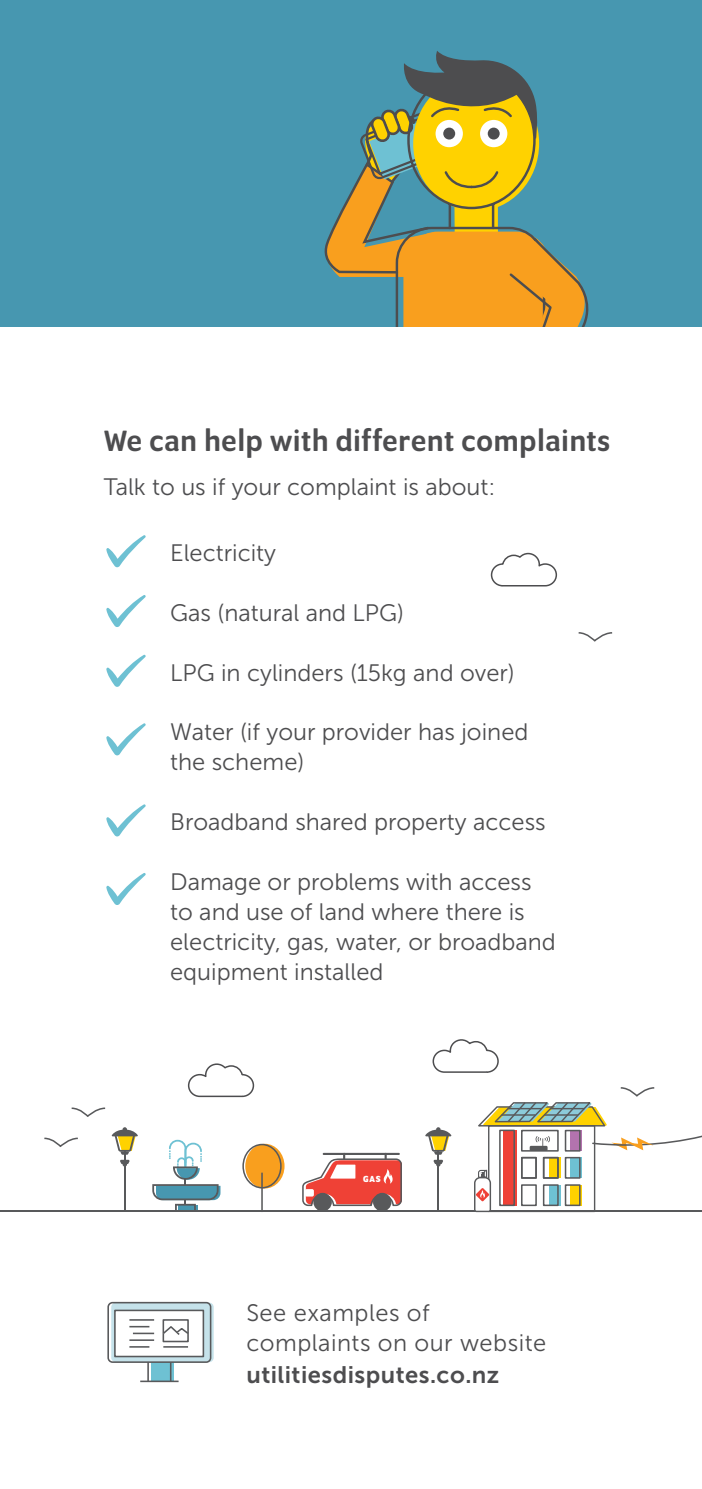
<style>
.page{position:relative;width:702px;height:1489px;background:#fff}
.page>*{position:absolute;margin:0;border:0;box-sizing:border-box;transform-origin:0 0}
.UD_DLE_H2{font:500 31.75px "Program OT";letter-spacing:.03em;color:#4d4d4f}
.UD_Body{font:23.75px/30px "Museo Sans 300";color:#4d4d4f}
.UD_DLE_Body{font:23.75px/30.5px "Museo Sans 300";letter-spacing:.02em;color:#4d4d4f}
.t1{font:700 9.5px "Program OT";color:#fff}
.s1{font-family:"Museo Sans 700"}
</style>
<div class="page">
<div style="left:0;top:0;width:702px;height:326px;background:#4797b0"></div>
<svg style="left:324px;top:51px;width:265px;height:275px"></svg>
<svg style="left:106px;top:535px;width:40px;height:33px"></svg>
<svg style="left:106px;top:595px;width:40px;height:32px"></svg>
<svg style="left:106px;top:654px;width:40px;height:33px"></svg>
<svg style="left:106px;top:723px;width:40px;height:33px"></svg>
<svg style="left:106px;top:804px;width:40px;height:33px"></svg>
<svg style="left:106px;top:873px;width:40px;height:32px"></svg>
<svg style="left:578px;top:632px;width:35px;height:10px"></svg>
<svg style="left:490px;top:552px;width:67px;height:35px"></svg>
<svg style="left:71px;top:1107px;width:35px;height:10px"></svg>
<svg style="left:44px;top:1137px;width:34px;height:10px"></svg>
<div style="left:488px;top:1124px;width:107px;height:87px;border:1px solid #58595b"></div>
<hr style="left:124px;top:1150px;width:2px;height:61px;background:#58595b">
<svg style="left:111px;top:1127px;width:27px;height:39px"></svg>
<hr style="left:437px;top:1150px;width:2px;height:61px;background:#58595b">
<svg style="left:425px;top:1127px;width:26px;height:39px"></svg>
<div style="left:570px;top:1130px;width:11px;height:21px;background:#7c637c"></div>
<div style="left:564px;top:1129px;width:16px;height:22px;border:2px solid #58595b"></div>
<div style="left:570px;top:1157px;width:11px;height:21px;background:#6ec1d3"></div>
<svg style="left:549px;top:1157px;width:11px;height:21px"></svg>
<div style="left:564px;top:1156px;width:16px;height:22px;border:2px solid #58595b"></div>
<div style="left:503px;top:1130px;width:13px;height:75px;background:#ef4136"></div>
<div style="left:499px;top:1129px;width:16px;height:76px;border:2px solid #58595b"></div>
<div style="left:521px;top:1156px;width:16px;height:22px;border:2px solid #58595b"></div>
<div style="left:543px;top:1156px;width:15px;height:22px;border:2px solid #58595b"></div>
<div style="left:570px;top:1184px;width:11px;height:21px;background:#ffd200"></div>
<svg style="left:549px;top:1184px;width:11px;height:21px"></svg>
<div style="left:521px;top:1184px;width:16px;height:21px;border:2px solid #58595b"></div>
<div style="left:543px;top:1184px;width:15px;height:21px;border:2px solid #58595b"></div>
<div style="left:564px;top:1184px;width:16px;height:21px;border:2px solid #58595b"></div>
<div style="left:245px;top:1143px;width:39px;height:45px;background:#f99f1e;border-radius:50%"></div>
<div style="left:242px;top:1143px;width:39px;height:45px;border:2px solid #58595b;border-radius:50%"></div>
<hr style="left:261px;top:1173px;width:2px;height:38px;background:#58595b">
<svg style="left:152px;top:1139px;width:68px;height:71px"></svg>
<hr style="left:0;top:1210px;width:702px;height:2px;background:#58595b">
<svg style="left:474px;top:1169px;width:18px;height:42px"></svg>
<div style="left:373px;top:1192px;width:18px;height:19px;background:#58595b;border-radius:50%"></div>
<div style="left:313px;top:1192px;width:19px;height:19px;background:#58595b;border-radius:50%"></div>
<svg style="left:302px;top:1152px;width:100px;height:54px"></svg>
<div style="left:521px;top:1129px;width:37px;height:22px;border:2px solid #58595b"></div>
<svg style="left:478px;top:1087px;width:224px;height:63px"></svg>
<svg style="left:432px;top:1039px;width:67px;height:34px"></svg>
<svg style="left:187px;top:1063px;width:68px;height:35px"></svg>
<div style="left:151px;top:1324px;width:23px;height:56px;background:#6ec1d3"></div>
<div style="left:147px;top:1324px;width:24px;height:57px;border:2px solid #58595b"></div>
<hr style="left:140px;top:1380px;width:38px;height:1px;background:#58595b">
<svg style="left:111px;top:1302px;width:103px;height:59px"></svg>
<div style="left:107px;top:1301px;width:104px;height:61px;border:2px solid #58595b;border-radius:4px"></div>
<div style="left:115px;top:1310px;width:88px;height:46px;background:#fff"></div>
<div style="left:114px;top:1309px;width:90px;height:48px;border:2px solid #58595b"></div>
<hr style="left:129px;top:1318px;width:25px;height:2px;background:#58595b">
<svg style="left:133px;top:1332px;width:21px;height:1px"></svg>
<hr style="left:129px;top:1325px;width:20px;height:2px;background:#58595b">
<svg style="left:129px;top:1339px;width:25px;height:1px"></svg>
<hr style="left:129px;top:1345px;width:20px;height:2px;background:#58595b">
<hr style="left:163px;top:1345px;width:25px;height:2px;background:#58595b">
<div style="left:162px;top:1318px;width:27px;height:24px;border:2px solid #58595b"></div>
<svg style="left:162px;top:1324px;width:27px;height:12px"></svg>
<p class="UD_DLE_H2" style="left:104px;top:422px;width:507px">We can help with different complaints</p>
<p class="UD_Body" style="left:104px;top:472px;width:393px">Talk to us if your complaint is about:</p>
<p class="UD_Body" style="left:170px;top:538px;width:107px">Electricity</p>
<p class="UD_Body" style="left:170px;top:598px;width:235px">Gas (natural and LPG)</p>
<p class="UD_Body" style="left:170px;top:657px;width:346px">LPG in cylinders (15kg and over)</p>
<p class="UD_Body" style="left:170px;top:717px;width:360px">Water (if your provider has joined the scheme)</p>
<p class="UD_Body" style="left:170px;top:807px;width:377px">Broadband shared property access</p>
<p class="UD_Body" style="left:170px;top:867px;width:387px">Damage or problems with access to and use of land where there is electricity, gas, water, or broadband equipment installed</p>
<p class="t1" style="left:363px;top:1173px;width:19px">GAS</p>
<p class="UD_DLE_Body" style="left:246px;top:1297px;width:301px">See examples of complaints on our website <span class="s1">utilitiesdisputes.co.nz</span></p>
</div>
